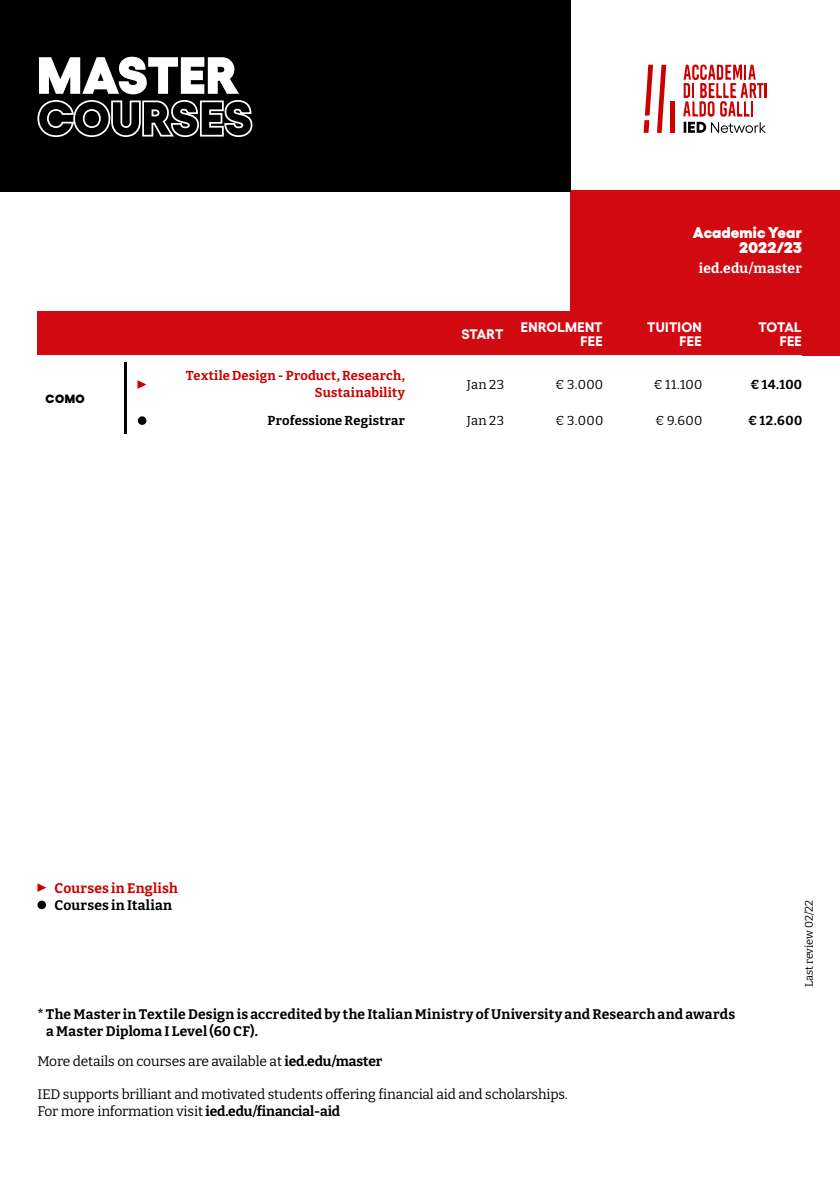
<style>
.page{position:relative;width:840px;height:1191px;background:#fff}
.page>*{position:absolute;margin:0;border:0;box-sizing:border-box;transform-origin:0 0}
.t1{font:900 15.6px/15.6px "Gellix";letter-spacing:.005em;color:#fff;text-align:right}
.t2{font:13.8px/16.6px "Bitter";letter-spacing:-.01em;color:#000}
.t3{font:700 13.8px/17.2px "Bitter";letter-spacing:.015em;color:#000}
.t4{font:700 13.8px/13.8px "Gellix";letter-spacing:.015em;color:#fff;text-align:right}
.t5{font:700 13.8px "Bitter";letter-spacing:.015em;color:#c00}
.t6{font:700 13.8px "Bitter";letter-spacing:.015em;color:#fff}
.t7{font:700 13px/17.2px "Bitter";letter-spacing:.02em;color:#c00;text-align:right}
.t8{font:13px "Bitter";letter-spacing:.025em;color:#000}
.t9{font:700 13px "Bitter";letter-spacing:.02em;color:#000}
.t10{font:900 12px "Gellix";color:#000}
.t11{font:11px "Bitter";letter-spacing:-.005em;color:#000}
.s1{font-weight:700}
</style>
<div class="page">
<svg style="left:37px;top:883px;width:9px;height:9px"></svg>
<div style="left:37px;top:900px;width:9px;height:9px;background:#000;border-radius:50%"></div>
<div style="left:570px;top:191px;width:269px;height:125px;background:#d10a12"></div>
<div style="left:37px;top:311px;width:802px;height:44px;background:#d10a12"></div>
<div style="left:0;top:0;width:570px;height:191px;background:#000"></div>
<hr style="left:124px;top:363px;width:3px;height:71px;background:#000">
<svg style="left:137px;top:380px;width:9px;height:9px"></svg>
<div style="left:138px;top:416px;width:8px;height:9px;background:#000;border-radius:50%"></div>
<svg style="left:643px;top:65px;width:23px;height:68px"></svg>
<hr style="left:670px;top:101px;width:4px;height:32px;background:#c00">
<svg style="left:683px;top:64px;width:83px;height:69px"></svg>
<svg style="left:37px;top:355px;width:764px;height:1px"></svg>
<svg style="left:37px;top:57px;width:216px;height:80px"></svg>
<p class="t1" style="left:692px;top:222px;width:110px">Academic Year<br>2022/23</p>
<p class="t6" style="left:698px;top:259px;width:104px">ied.edu/master</p>
<p class="t10" style="left:46px;top:389px;width:41px">COMO</p>
<p class="t4" style="left:461px;top:325px;width:43px">START</p>
<p class="t4" style="left:520px;top:318px;width:83px">ENROLMENT<br>FEE</p>
<p class="t4" style="left:646px;top:318px;width:56px">TUITION<br>FEE</p>
<p class="t4" style="left:758px;top:318px;width:45px">TOTAL<br>FEE</p>
<p class="t7" style="left:186px;top:367px;width:220px">Textile Design - Product, Research,<br>Sustainability</p>
<p class="t8" style="left:466px;top:376px;width:39px">Jan 23</p>
<p class="t8" style="left:555px;top:376px;width:49px">€ 3.000</p>
<p class="t8" style="left:653px;top:376px;width:50px">€ 11.100</p>
<p class="t9" style="left:750px;top:376px;width:53px">€ 14.100</p>
<p class="t9" style="left:267px;top:412px;width:139px">Professione Registrar</p>
<p class="t8" style="left:466px;top:412px;width:39px">Jan 23</p>
<p class="t8" style="left:555px;top:412px;width:49px">€ 3.000</p>
<p class="t8" style="left:655px;top:412px;width:49px">€ 9.600</p>
<p class="t9" style="left:747px;top:412px;width:55px">€ 12.600</p>
<p class="t5" style="left:55px;top:879px;width:125px">Courses in English</p>
<p class="t3" style="left:55px;top:896px;width:119px">Courses in Italian</p>
<p class="t11" style="left:801px;top:987px;width:89px;rotate:-90deg">Last review 02/22</p>
<p class="t3" style="left:46px;top:1004px;width:690px;text-indent:-9px">* The Master in Textile Design is accredited by the Italian Ministry of University and Research and awards a Master Diploma I Level (60 CF).</p>
<p class="t2" style="left:37px;top:1052px;width:346px">More details on courses are available at <span class="s1">ied.edu/master</span></p>
<p class="t2" style="left:37px;top:1086px;width:531px">IED supports brilliant and motivated students offering financial aid and scholarships.<br>For more information visit <span class="s1">ied.edu/financial-aid</span></p>
</div>
